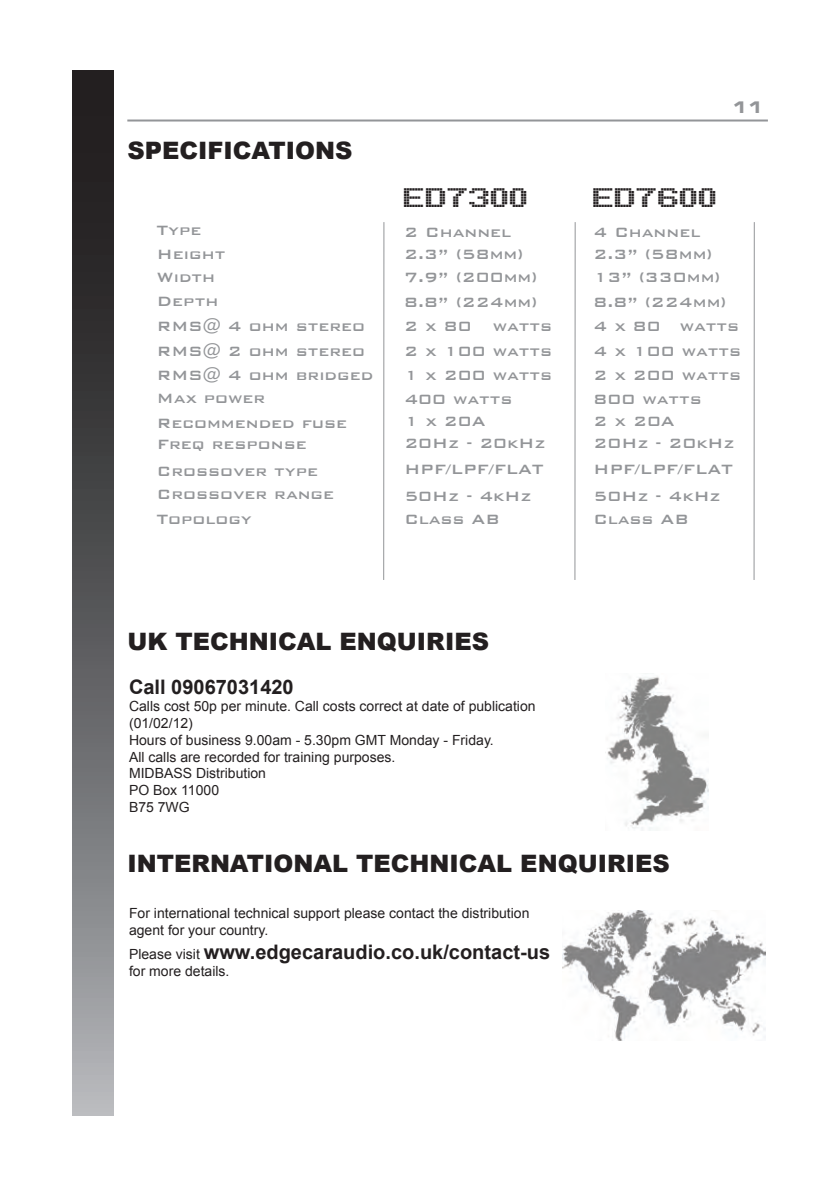
<style>
.page{position:relative;width:840px;height:1191px;background:#fff}
.page>*{position:absolute;margin:0;border:0;box-sizing:border-box;transform-origin:0 0}
.t1{font:41.4px "Arcade";color:#231f20}
.t2{font:900 24px "Arial";color:#231f20}
.t3{font:700 20px "Arial";color:#231f20}
.t4{font:500 18px/24.2px "Bank Gothic";color:#939598}
.t5{font:16px "Eurostile LT Std Bold Ex 2";color:#939598}
.t6{font:14px/16.8px "Arial";color:#231f20}
.s1{font-weight:400;font-size:14px}
</style>
<div class="page">
<svg style="left:72px;top:70px;width:41px;height:1045px"></svg>
<hr style="left:127px;top:119px;width:640px;height:2px;background:#939598">
<hr style="left:383px;top:222px;width:1px;height:358px;background:#939598">
<hr style="left:574px;top:222px;width:1px;height:358px;background:#939598">
<hr style="left:753px;top:222px;width:1px;height:358px;background:#939598">
<img style="left:605px;top:676px;width:103px;height:154px">
<img style="left:562px;top:910px;width:202px;height:130px">
<h2 class="t2" style="left:127px;top:133px;width:227px">SPECIFICATIONS</h2>
<p class="t4" style="left:157px;top:217px;width:70px;line-height:23.6px">Type<br>Height<br>Width<br>Depth</p>
<p class="t4" style="left:157px;top:313px;width:218px">RMS@ 4 ohm stereo<br>RMS@ 2 ohm stereo<br>RMS@ 4 ohm bridged<br>Max power</p>
<p class="t4" style="left:157px;top:411px;width:192px;line-height:20.6px">Recommended fuse<br>Freq response</p>
<p class="t4" style="left:157px;top:457px;width:178px">Crossover type<br>Crossover range<br>Topology</p>
<p class="t5" style="left:731px;top:96px;width:33px">11</p>
<h1 class="t1" style="left:404px;top:177px;width:126px">ED7300</h1>
<h1 class="t1" style="left:593px;top:177px;width:126px">ED7600</h1>
<p class="t4" style="left:404px;top:219px;width:134px;line-height:22.6px">2 Channel<br>2.3” (58mm)<br>7.9” (200mm)</p>
<p class="t4" style="left:404px;top:289px;width:149px">8.8” (224mm)<br>2 x 80 watts<br>2 x 100 watts<br>1 x 200 watts</p>
<p class="t4" style="left:593px;top:218px;width:108px">4 Channel</p>
<p class="t4" style="left:593px;top:241px;width:128px;line-height:23px">2.3” (58mm)<br>13” (330mm)</p>
<p class="t4" style="left:593px;top:289px;width:134px">8.8” (224mm)</p>
<p class="t4" style="left:593px;top:313px;width:149px;text-align:justify">4 x 80 watts 4 x 100 watts 2 x 200 watts</p>
<p class="t4" style="left:404px;top:385px;width:110px">400 watts</p>
<p class="t4" style="left:593px;top:385px;width:110px">800 watts</p>
<p class="t4" style="left:404px;top:429px;width:143px">20Hz - 20kHz</p>
<p class="t4" style="left:593px;top:429px;width:143px">20Hz - 20kHz</p>
<p class="t4" style="left:404px;top:455px;width:141px">HPF/LPF/FLAT</p>
<p class="t4" style="left:593px;top:455px;width:141px">HPF/LPF/FLAT</p>
<p class="t4" style="left:404px;top:482px;width:129px">50Hz - 4kHz</p>
<p class="t4" style="left:593px;top:482px;width:129px">50Hz - 4kHz</p>
<p class="t4" style="left:404px;top:506px;width:97px">Class AB</p>
<p class="t4" style="left:593px;top:506px;width:97px">Class AB</p>
<p class="t4" style="left:404px;top:408px;width:83px">1 x 20A</p>
<p class="t4" style="left:593px;top:408px;width:83px">2 x 20A</p>
<h2 class="t2" style="left:127px;top:623px;width:363px">UK TECHNICAL ENQUIRIES</h2>
<p class="t3" style="left:129px;top:674px;width:166px">Call 09067031420</p>
<p class="t6" style="left:129px;top:698px;width:408px">Calls cost 50p per minute. Call costs correct at date of publication (01/02/12)<br>Hours of business 9.00am - 5.30pm GMT Monday - Friday.<br>All calls are recorded for training purposes.<br>MIDBASS Distribution<br>PO Box 11000<br>B75 7WG</p>
<h2 class="t2" style="left:127px;top:846px;width:543px">INTERNATIONAL TECHNICAL ENQUIRIES</h2>
<p class="t6" style="left:129px;top:905px;width:402px">For international technical support please contact the distribution agent for your country.</p>
<p class="t3" style="left:129px;top:938px;width:422px"><span class="s1">Please visit</span> www.edgecaraudio.co.uk/contact-us</p>
<p class="t6" style="left:129px;top:962px;width:102px">for more details.</p>
</div>
